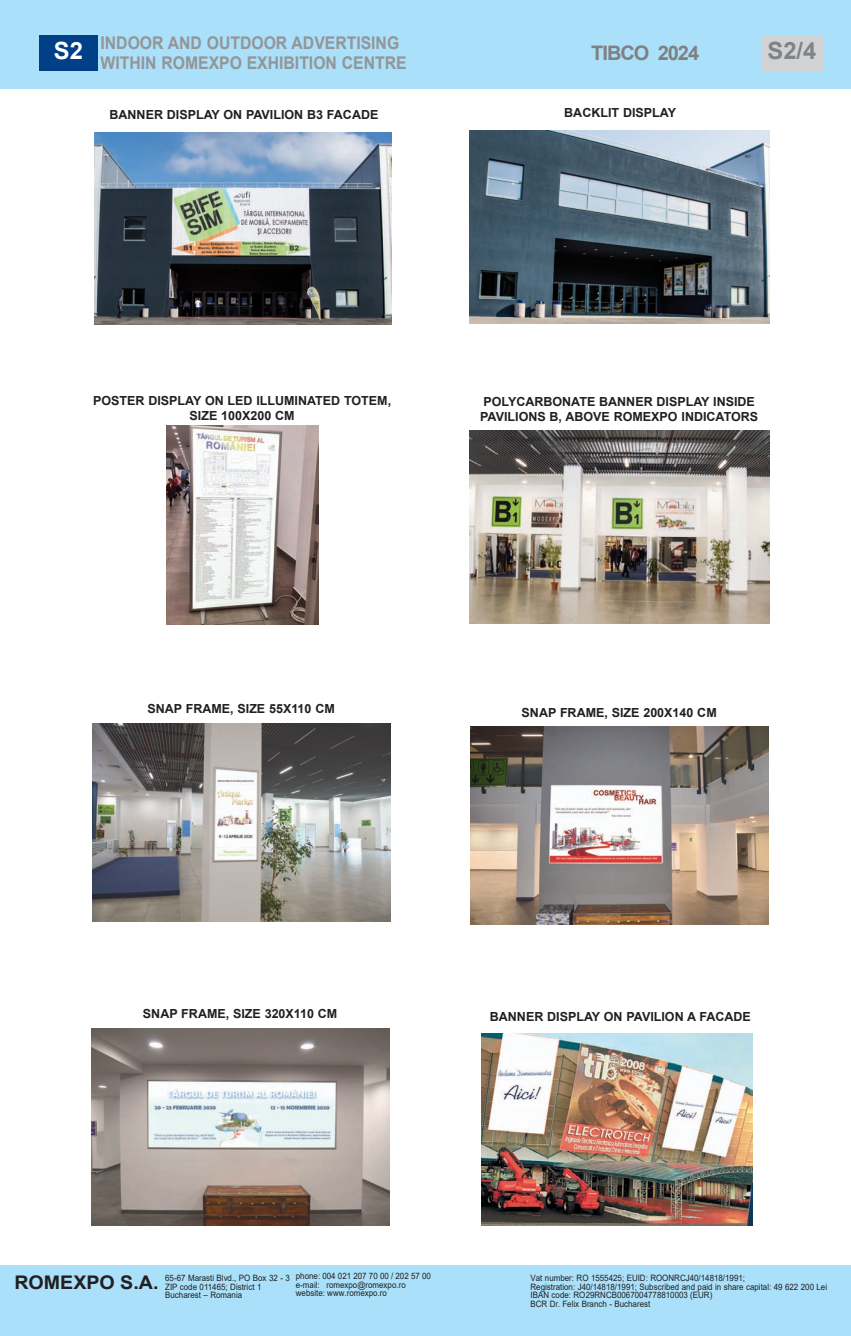
<style>
.page{position:relative;width:851px;height:1336px;background:#fff}
.page>*{position:absolute;margin:0;border:0;box-sizing:border-box;transform-origin:0 0}
.t1{font:700 23.75px "Arial";color:#808285}
.t2{font:700 23.75px "Arial";color:#fff}
.t3{font:700 20px "Arial";letter-spacing:-.05em;color:#808080}
.t4{font:700 18.75px "Arial";color:#231f20;scale:1.05 1}
.t5{font:700 17.5px/19.4px "Arial";color:#939598;scale:.9 1}
.t6{font:700 12.5px/15px "Arial";color:#231f20;text-align:center}
.t7{font:8.75px/8.8px "Arial";color:#231f20;scale:.91 1}
</style>
<div class="page">
<div style="left:0;top:1265px;width:850px;height:71px;background:#aae0f9"></div>
<div style="left:0;top:0;width:850px;height:89px;background:#aae0f9"></div>
<div style="left:39px;top:35px;width:59px;height:36px;background:#014086"></div>
<div style="left:761px;top:35px;width:61px;height:36px;background:#d1d2d4"></div>
<img style="left:94px;top:132px;width:297px;height:193px">
<img style="left:469px;top:131px;width:300px;height:192px">
<img style="left:167px;top:425px;width:151px;height:199px">
<img style="left:470px;top:431px;width:299px;height:192px">
<img style="left:92px;top:724px;width:298px;height:198px">
<img style="left:470px;top:726px;width:298px;height:198px">
<img style="left:92px;top:1028px;width:297px;height:198px">
<img style="left:481px;top:1033px;width:271px;height:193px">
<h3 class="t5" style="left:100px;top:34px;width:341px">INDOOR AND OUTDOOR ADVERTISING<br>WITHIN ROMEXPO EXHIBITION CENTRE</h3>
<h1 class="t2" style="left:54px;top:38px;width:31px">S2</h1>
<h1 class="t1" style="left:767px;top:38px;width:50px">S2/4</h1>
<h2 class="t3" style="left:591px;top:39px;width:109px">TIBCO 2024</h2>
<h3 class="t6" style="left:109px;top:107px;width:270px">BANNER DISPLAY ON PAVILION B3 FACADE</h3>
<h3 class="t6" style="left:564px;top:106px;width:113px">BACKLIT DISPLAY</h3>
<h3 class="t6" style="left:93px;top:393px;width:299px">POSTER DISPLAY ON LED ILLUMINATED TOTEM,<br>SIZE 100X200 CM</h3>
<h3 class="t6" style="left:480px;top:394px;width:279px;text-align:left">POLYCARBONATE BANNER DISPLAY INSIDE<br>PAVILIONS B, ABOVE ROMEXPO INDICATORS</h3>
<h3 class="t6" style="left:147px;top:701px;width:189px">SNAP FRAME, SIZE 55X110 CM</h3>
<h3 class="t6" style="left:521px;top:705px;width:196px">SNAP FRAME, SIZE 200X140 CM</h3>
<h3 class="t6" style="left:143px;top:1006px;width:196px">SNAP FRAME, SIZE 320X110 CM</h3>
<h3 class="t6" style="left:490px;top:1009px;width:262px">BANNER DISPLAY ON PAVILION A FACADE</h3>
<p class="t7" style="left:296px;top:1271px;width:150px">phone: 004 021 207 70 00 / 202 57 00 e-mail: romexpo@romexpo.ro website: www.romexpo.ro</p>
<h3 class="t4" style="left:14px;top:1272px;width:139px">ROMEXPO S.A.</h3>
<p class="t7" style="left:165px;top:1273px;width:138px">65-67 Marasti Blvd., PO Box 32 - 3<br>ZIP code 011465; District 1<br>Bucharest – Romania</p>
<p class="t7" style="left:530px;top:1273px;width:327px">Vat number: RO 1555425; EUID: ROONRCJ40/14818/1991;<br>Registration: J40/14818/1991; Subscribed and paid in share capital: 49 622 200 Lei IBAN code: RO29RNCB0067004778810003 (EUR)<br>BCR Dr. Felix Branch - Bucharest</p>
</div>
